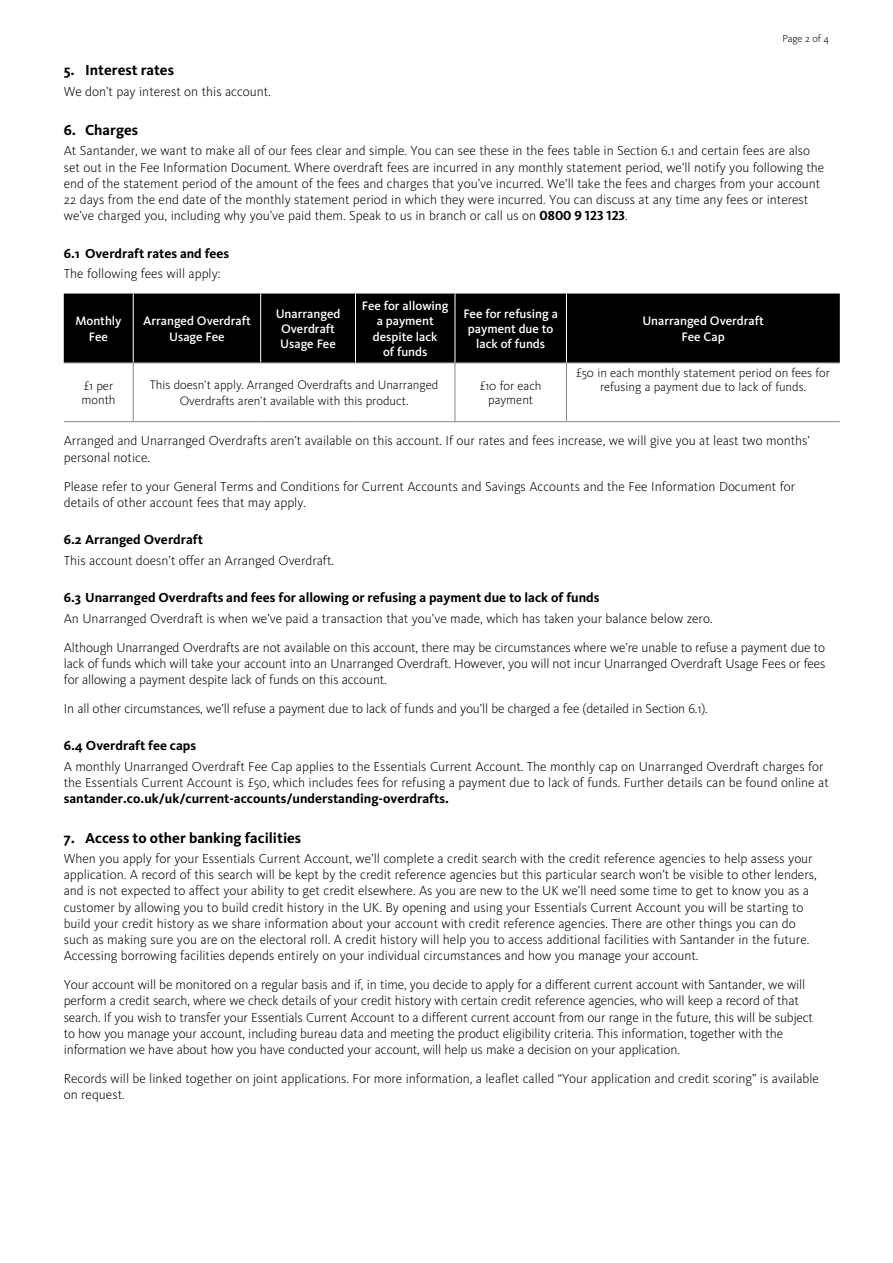
<style>
.page{position:relative;width:893px;height:1263px;background:#fff}
.page>*{position:absolute;margin:0;border:0;box-sizing:border-box;transform-origin:0 0}
.t1{font:700 15px "Kievit OT";color:#000}
.t2{font:300 13.5px/16.2px "Kievit OT";color:#000}
.t3{font:700 13.5px "Kievit OT";color:#000}
.t4{font:300 12.75px/13.5px "Kievit OT";color:#000;text-align:center}
.t5{font:500 12.75px/15.3px "Kievit OT";color:#fff;text-align:center}
.t6{font:300 10.5px "Kievit OT";letter-spacing:-.01em;color:#000}
.s1{font-weight:700}
</style>
<div class="page">
<div style="left:64px;top:294px;width:776px;height:69px;background:#000"></div>
<hr style="left:133px;top:294px;width:1px;height:69px;background:#fff">
<hr style="left:260px;top:294px;width:1px;height:69px;background:#fff">
<hr style="left:355px;top:294px;width:1px;height:69px;background:#fff">
<hr style="left:455px;top:294px;width:1px;height:69px;background:#fff">
<hr style="left:566px;top:294px;width:1px;height:69px;background:#fff">
<hr style="left:64px;top:363px;width:69px;height:1px;background:#868786">
<hr style="left:133px;top:363px;width:128px;height:1px;background:#868786">
<hr style="left:133px;top:363px;width:1px;height:58px;background:#868786">
<hr style="left:261px;top:363px;width:94px;height:1px;background:#868786">
<hr style="left:355px;top:363px;width:100px;height:1px;background:#868786">
<hr style="left:455px;top:363px;width:111px;height:1px;background:#868786">
<hr style="left:455px;top:363px;width:1px;height:58px;background:#868786">
<hr style="left:566px;top:363px;width:274px;height:1px;background:#868786">
<hr style="left:566px;top:363px;width:1px;height:58px;background:#868786">
<hr style="left:64px;top:421px;width:69px;height:1px;background:#868786">
<hr style="left:133px;top:421px;width:128px;height:1px;background:#868786">
<hr style="left:261px;top:421px;width:94px;height:1px;background:#868786">
<hr style="left:355px;top:421px;width:100px;height:1px;background:#868786">
<hr style="left:455px;top:421px;width:111px;height:1px;background:#868786">
<hr style="left:566px;top:421px;width:274px;height:1px;background:#868786">
<p class="t6" style="left:782px;top:33px;width:48px">Page 2 of 4</p>
<p class="t1" style="left:64px;top:61px;width:112px">5. Interest rates</p>
<p class="t2" style="left:64px;top:83px;width:209px">We don’t pay interest on this account.</p>
<p class="t1" style="left:64px;top:121px;width:76px">6. Charges</p>
<p class="t2" style="left:64px;top:143px;width:762px">At Santander, we want to make all of our fees clear and simple. You can see these in the fees table in Section 6.1 and certain fees are also set out in the Fee Information Document. Where overdraft fees are incurred in any monthly statement period, we’ll notify you following the end of the statement period of the amount of the fees and charges that you’ve incurred. We’ll take the fees and charges from your account 22 days from the end date of the monthly statement period in which they were incurred. You can discuss at any time any fees or interest we’ve charged you, including why you’ve paid them. Speak to us in branch or call us on <span class="s1">0800 9 123 123</span>.</p>
<p class="t3" style="left:64px;top:245px;width:167px">6.1 Overdraft rates and fees</p>
<p class="t2" style="left:64px;top:266px;width:158px">The following fees will apply:</p>
<p class="t5" style="left:75px;top:313px;width:48px">Monthly<br>Fee</p>
<p class="t5" style="left:143px;top:313px;width:109px">Arranged Overdraft<br>Usage Fee</p>
<p class="t5" style="left:276px;top:306px;width:66px">Unarranged<br>Overdraft<br>Usage Fee</p>
<p class="t5" style="left:362px;top:298px;width:88px">Fee for allowing a payment despite lack<br>of funds</p>
<p class="t5" style="left:463px;top:306px;width:96px">Fee for refusing a payment due to lack of funds</p>
<p class="t5" style="left:642px;top:313px;width:123px">Unarranged Overdraft<br>Fee Cap</p>
<p class="t4" style="left:81px;top:380px;width:36px;text-align:left">£1 per month</p>
<p class="t4" style="left:150px;top:378px;width:290px;line-height:15.3px">This doesn’t apply. Arranged Overdrafts and Unarranged<br>Overdrafts aren’t available with this product.</p>
<p class="t4" style="left:480px;top:380px;width:63px">£10 for each payment</p>
<p class="t4" style="left:576px;top:366px;width:255px">£50 in each monthly statement period on fees for refusing a payment due to lack of funds.</p>
<p class="t2" style="left:64px;top:433px;width:748px">Arranged and Unarranged Overdrafts aren’t available on this account. If our rates and fees increase, we will give you at least two months’ personal notice.</p>
<p class="t2" style="left:64px;top:478px;width:733px">Please refer to your General Terms and Conditions for Current Accounts and Savings Accounts and the Fee Information Document for details of other account fees that may apply.</p>
<p class="t3" style="left:64px;top:532px;width:141px">6.2 Arranged Overdraft</p>
<p class="t2" style="left:64px;top:552px;width:272px">This account doesn’t offer an Arranged Overdraft.</p>
<p class="t3" style="left:64px;top:590px;width:537px">6.3 Unarranged Overdrafts and fees for allowing or refusing a payment due to lack of funds</p>
<p class="t2" style="left:64px;top:604px;width:763px;line-height:29px">An Unarranged Overdraft is when we’ve paid a transaction that you’ve made, which has taken your balance below zero.<br>Although Unarranged Overdrafts are not available on this account, there may be circumstances where we’re unable to refuse a payment due to</p>
<p class="t2" style="left:64px;top:655px;width:763px">lack of funds which will take your account into an Unarranged Overdraft. However, you will not incur Unarranged Overdraft Usage Fees or fees for allowing a payment despite lack of funds on this account.</p>
<p class="t2" style="left:64px;top:701px;width:645px">In all other circumstances, we’ll refuse a payment due to lack of funds and you’ll be charged a fee (detailed in Section 6.1).</p>
<p class="t3" style="left:64px;top:738px;width:134px">6.4 Overdraft fee caps</p>
<p class="t2" style="left:64px;top:759px;width:766px">A monthly Unarranged Overdraft Fee Cap applies to the Essentials Current Account. The monthly cap on Unarranged Overdraft charges for the Essentials Current Account is £50, which includes fees for refusing a payment due to lack of funds. Further details can be found online at</p>
<p class="t3" style="left:64px;top:791px;width:387px">santander.co.uk/uk/current-accounts/understanding-overdrafts.</p>
<p class="t1" style="left:64px;top:829px;width:239px">7. Access to other banking facilities</p>
<p class="t2" style="left:64px;top:851px;width:754px">When you apply for your Essentials Current Account, we’ll complete a credit search with the credit reference agencies to help assess your application. A record of this search will be kept by the credit reference agencies but this particular search won’t be visible to other lenders, and is not expected to affect your ability to get credit elsewhere. As you are new to the UK we’ll need some time to get to know you as a customer by allowing you to build credit history in the UK. By opening and using your Essentials Current Account you will be starting to build your credit history as we share information about your account with credit reference agencies. There are other things you can do such as making sure you are on the electoral roll. A credit history will help you to access additional facilities with Santander in the future.<br>Accessing borrowing facilities depends entirely on your individual circumstances and how you manage your account.</p>
<p class="t2" style="left:64px;top:977px;width:751px">Your account will be monitored on a regular basis and if, in time, you decide to apply for a different current account with Santander, we will perform a credit search, where we check details of your credit history with certain credit reference agencies, who will keep a record of that search. If you wish to transfer your Essentials Current Account to a different current account from our range in the future, this will be subject to how you manage your account, including bureau data and meeting the product eligibility criteria. This information, together with the information we have about how you have conducted your account, will help us make a decision on your application.</p>
<p class="t2" style="left:64px;top:1071px;width:757px">Records will be linked together on joint applications. For more information, a leaflet called “Your application and credit scoring” is available on request.</p>
</div>
